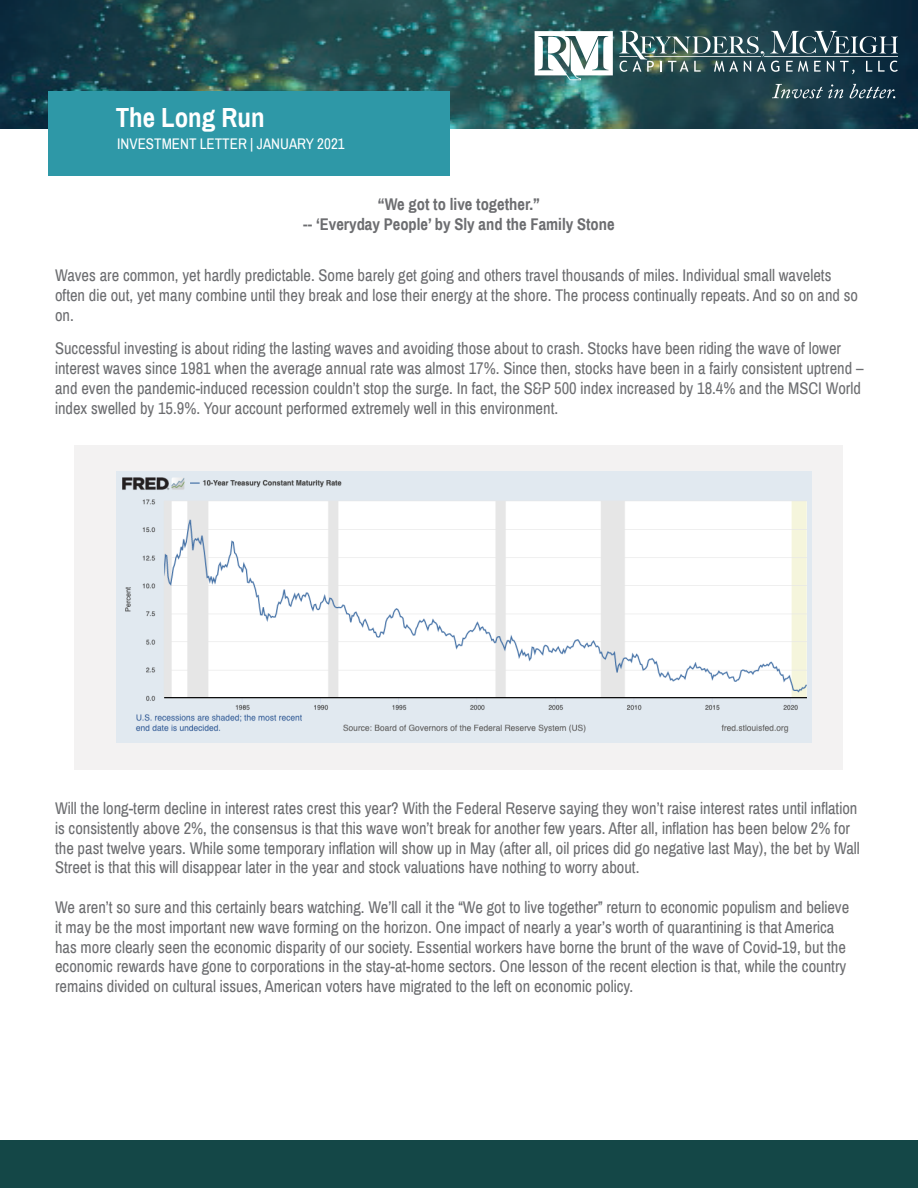
<style>
.page{position:relative;width:918px;height:1188px;background:#fff}
.page>*{position:absolute;margin:0;border:0;box-sizing:border-box;transform-origin:0 0}
.t1{font:700 27px "Archivo Narrow";color:#fff}
.t2{font:16.5px/19.8px "Archivo Narrow";color:#6c6d70}
.t3{font:700 16.5px "Archivo Narrow";color:#6c6d70}
.t4{font:15px "Archivo Narrow";color:#fff}
</style>
<div class="page">
<img style="left:0;top:0;width:918px;height:129px">
<div style="left:0;top:1140px;width:918px;height:48px;background:#144747"></div>
<div style="left:49px;top:91px;width:401px;height:85px;background:#2e98a7"></div>
<svg style="left:535px;top:31px;width:78px;height:49px"></svg>
<svg style="left:619px;top:31px;width:279px;height:43px"></svg>
<svg style="left:772px;top:84px;width:71px;height:14px"></svg>
<svg style="left:850px;top:84px;width:45px;height:14px"></svg>
<div style="left:75px;top:445px;width:768px;height:325px;background:#f3f2f2"></div>
<img style="left:117px;top:471px;width:694px;height:271px">
<p class="t1" style="left:116px;top:101px;width:150px">The Long Run</p>
<p class="t4" style="left:117px;top:135px;width:229px">INVESTMENT LETTER | JANUARY 2021</p>
<p class="t3" style="left:378px;top:195px;width:164px">“We got to live together.”</p>
<p class="t3" style="left:303px;top:214px;width:313px">-- ‘Everyday People’ by Sly and the Family Stone</p>
<p class="t2" style="left:55px;top:266px;width:805px">Waves are common, yet hardly predictable. Some barely get going and others travel thousands of miles. Individual small wavelets often die out, yet many combine until they break and lose their energy at the shore. The process continually repeats. And so on and so on.</p>
<p class="t2" style="left:55px;top:339px;width:810px">Successful investing is about riding the lasting waves and avoiding those about to crash. Stocks have been riding the wave of lower interest waves since 1981 when the average annual rate was almost 17%. Since then, stocks have been in a fairly consistent uptrend – and even the pandemic-induced recession couldn’t stop the surge. In fact, the S&amp;P 500 index increased by 18.4% and the MSCI World index swelled by 15.9%. Your account performed extremely well in this environment.</p>
<p class="t2" style="left:55px;top:799px;width:806px">Will the long-term decline in interest rates crest this year? With the Federal Reserve saying they won’t raise interest rates until inflation is consistently above 2%, the consensus is that this wave won’t break for another few years. After all, inflation has been below 2% for the past twelve years. While some temporary inflation will show up in May (after all, oil prices did go negative last May), the bet by Wall Street is that this will disappear later in the year and stock valuations have nothing to worry about.</p>
<p class="t2" style="left:55px;top:898px;width:796px">We aren’t so sure and this certainly bears watching. We’ll call it the “We got to live together” return to economic populism and believe it may be the most important new wave forming on the horizon. One impact of nearly a year’s worth of quarantining is that America has more clearly seen the economic disparity of our society. Essential workers have borne the brunt of the wave of Covid-19, but the economic rewards have gone to corporations in the stay-at-home sectors. One lesson of the recent election is that, while the country remains divided on cultural issues, American voters have migrated to the left on economic policy.</p>
</div>
